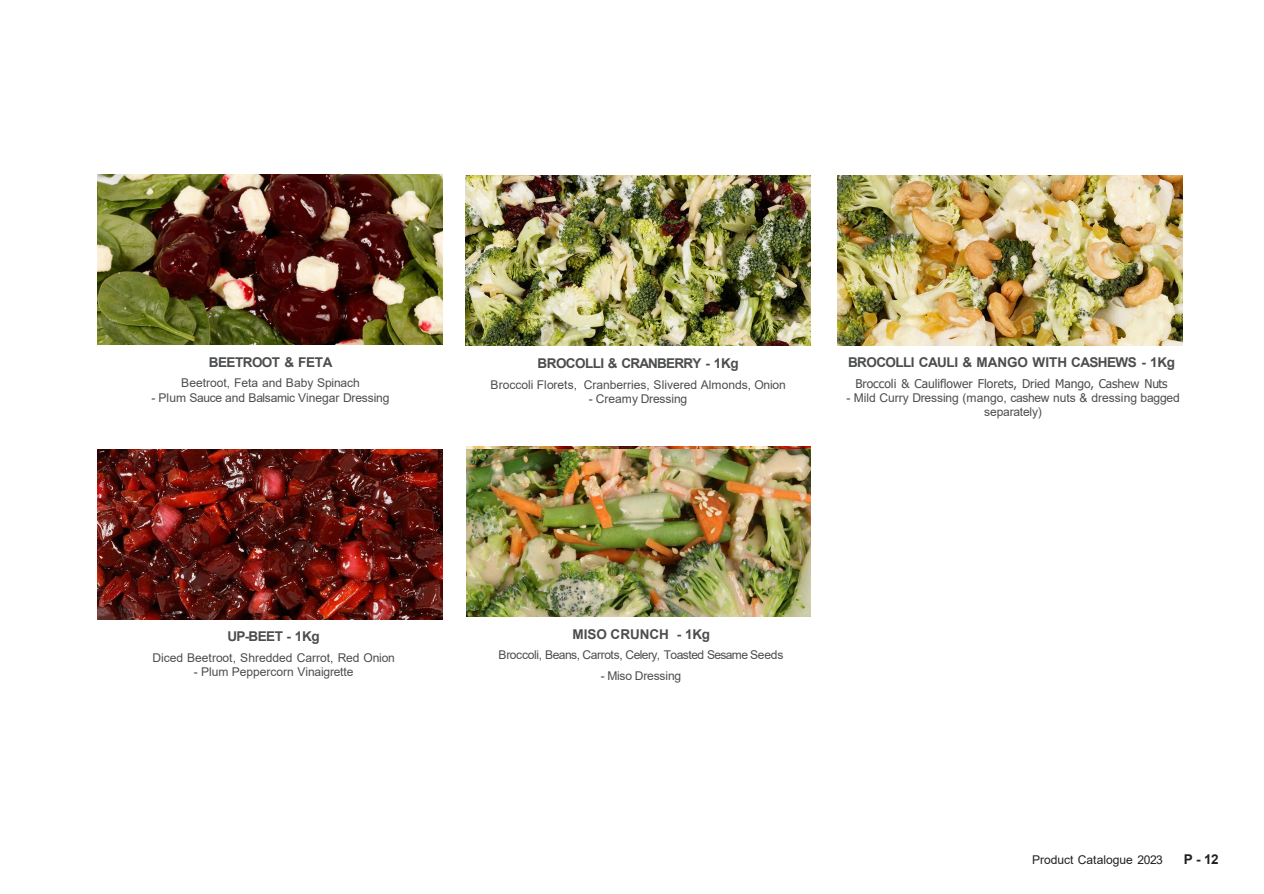
<style>
.page{position:relative;width:1264px;height:894px;background:#fff}
.page>*{position:absolute;margin:0;border:0;box-sizing:border-box;transform-origin:0 0}
.t1{font:700 13.5px "Arial";letter-spacing:-.04em;color:#4c4d4f}
.t2{font:700 13.5px "Arial";color:#4c4d4f}
.t3{font:700 13.5px "Arial";color:#231f20}
.t4{font:12px/14.4px "Arial";letter-spacing:-.005em;color:#4c4d4f;text-align:center}
.t5{font:12px "Tahoma";letter-spacing:-.005em;color:#4c4d4f}
.t6{font:12px "Arial";letter-spacing:-.04em;color:#4c4d4f}
.t7{font:12px "Arial";letter-spacing:-.005em;color:#231f20}
</style>
<div class="page">
<img style="left:466px;top:449px;width:344px;height:167px">
<img style="left:465px;top:176px;width:344px;height:170px">
<img style="left:98px;top:449px;width:344px;height:170px">
<img style="left:98px;top:174px;width:344px;height:170px">
<img style="left:837px;top:176px;width:344px;height:170px">
<p class="t1" style="left:209px;top:352px;width:125px">BEETROOT &amp; FETA</p>
<p class="t4" style="left:181px;top:375px;width:180px">Beetroot, Feta and Baby Spinach</p>
<p class="t4" style="left:151px;top:390px;width:239px">- Plum Sauce and Balsamic Vinegar Dressing</p>
<p class="t1" style="left:227px;top:626px;width:94px">UP-BEET - 1Kg</p>
<p class="t4" style="left:152px;top:650px;width:244px">Diced Beetroot, Shredded Carrot, Red Onion</p>
<p class="t4" style="left:194px;top:664px;width:161px">- Plum Peppercorn Vinaigrette</p>
<p class="t1" style="left:537px;top:353px;width:202px">BROCOLLI &amp; CRANBERRY - 1Kg</p>
<p class="t4" style="left:490px;top:377px;width:296px">Broccoli Florets, Cranberries, Slivered Almonds, Onion</p>
<p class="t4" style="left:589px;top:391px;width:100px">- Creamy Dressing</p>
<p class="t1" style="left:847px;top:352px;width:328px">BROCOLLI CAULI &amp; MANGO WITH CASHEWS - 1Kg</p>
<p class="t5" style="left:855px;top:375px;width:313px">Broccoli &amp; Cauliflower Florets, Dried Mango, Cashew Nuts</p>
<p class="t4" style="left:846px;top:390px;width:335px">- Mild Curry Dressing (mango, cashew nuts &amp; dressing bagged separately)</p>
<p class="t2" style="left:572px;top:624px;width:139px">MISO CRUNCH - 1Kg</p>
<p class="t6" style="left:498px;top:646px;width:286px">Broccoli, Beans, Carrots, Celery, Toasted Sesame Seeds</p>
<p class="t4" style="left:600px;top:668px;width:82px">- Miso Dressing</p>
<p class="t7" style="left:1031px;top:851px;width:132px">Product Catalogue 2023</p>
<p class="t3" style="left:1183px;top:849px;width:37px">P-12</p>
</div>
